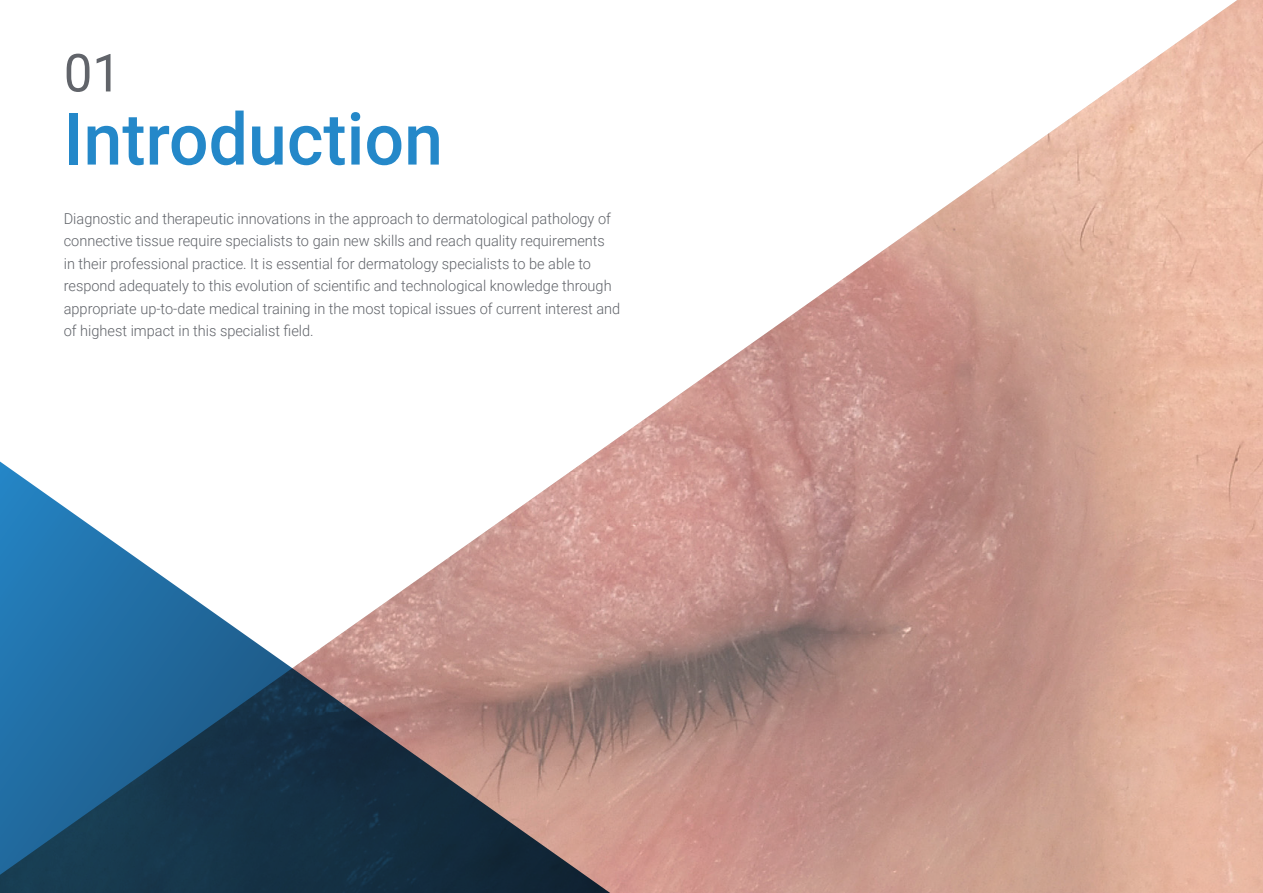
<style>
.page{position:relative;width:1263px;height:893px;background:#fff}
.page>*{position:absolute;margin:0;border:0;box-sizing:border-box;transform-origin:0 0}
.t1{font:500 72px "Roboto";color:#2488c9}
.t2{font:52.5px "Roboto";color:#61646a}
.t3{font:300 15px/22.5px "Roboto";color:#61646a}
</style>
<div class="page">
<img style="left:607px;top:0;width:656px;height:893px">
<svg style="left:0;top:446px;width:640px;height:447px"></svg>
<h2 class="t2" style="left:64px;top:36px;width:59px">01</h2>
<h1 class="t1" style="left:64px;top:89px;width:381px">Introduction</h1>
<p class="t3" style="left:64px;top:207px;width:558px">Diagnostic and therapeutic innovations in the approach to dermatological pathology of connective tissue require specialists to gain new skills and reach quality requirements<br>in their professional practice. It is essential for dermatology specialists to be able to respond adequately to this evolution of scientific and technological knowledge through appropriate up-to-date medical training in the most topical issues of current interest and of highest impact in this specialist field.</p>
</div>
